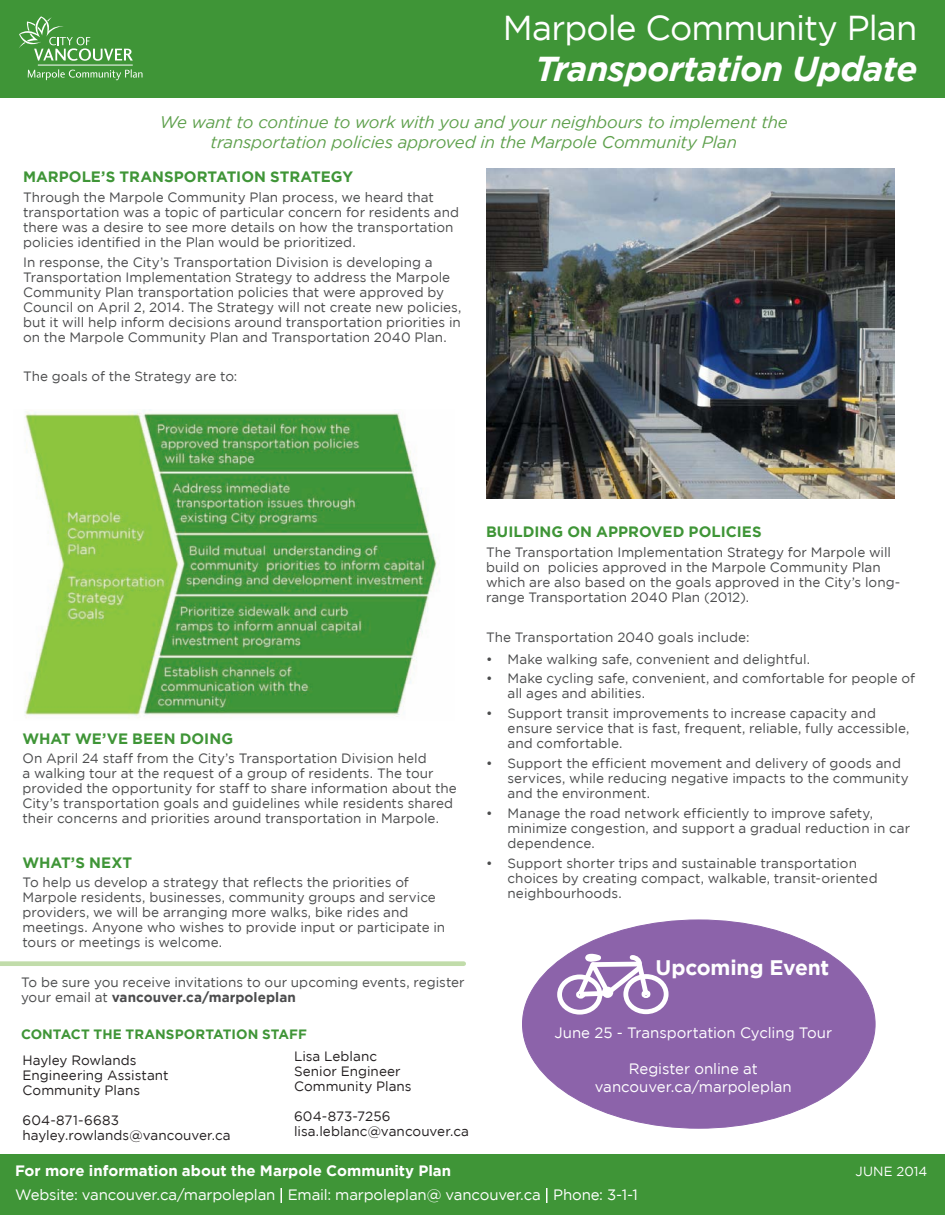
<style>
.page{position:relative;width:945px;height:1215px;background:#fff}
.page>*{position:absolute;margin:0;border:0;box-sizing:border-box;transform-origin:0 0}
.t1{font:34.5px "Gotham";letter-spacing:-.025em;color:#fff}
.t2{font:italic 700 34.5px "Gotham";letter-spacing:-.02em;color:#fff}
.body{font:700 21px "Gotham";color:#fff}
.body-2{font:italic 16.8px/20.1px "Gotham";letter-spacing:-.01em;color:#5ea04c;text-align:center}
.body-3{font:15px "Gotham";letter-spacing:-.01em;color:#fff}
.H2-B{font:700 15px "Gotham";letter-spacing:.005em;color:#3f9537}
.body-4{font:700 15px "Gotham";color:#fff}
.H2-B-2{font:13.5px/15px "Gotham";color:#4b4c4d}
.body-5{font:13.5px/15px "Gotham";color:#4b4c4d}
.small_copy{font:13.5px "Gotham";color:#231f20}
.t3{font:700 13.5px "Gotham";letter-spacing:.01em;color:#3f9537}
.H2-B-3{font:13.2px "Gotham";letter-spacing:.01em;color:#fff}
.s1{font-weight:700}
</style>
<div class="page">
<img style="left:24px;top:411px;width:416px;height:307px">
<div style="left:523px;top:920px;width:352px;height:208px;background:#8c63aa;border-radius:50%"></div>
<div style="left:0;top:1155px;width:945px;height:60px;background:#3f9537"></div>
<div style="left:0;top:0;width:945px;height:97px;background:#3f9537"></div>
<svg style="left:28px;top:69px;width:115px;height:11px"></svg>
<hr style="left:38px;top:65px;width:95px;height:1px;background:#fff">
<svg style="left:19px;top:16px;width:114px;height:45px"></svg>
<div style="left:0;top:961px;width:464px;height:5px;background:#c1dcaa"></div>
<img style="left:486px;top:168px;width:409px;height:331px">
<div style="left:557px;top:975px;width:45px;height:40px;border:5px solid #fff;border-radius:50%"></div>
<div style="left:623px;top:974px;width:46px;height:40px;border:5px solid #fff;border-radius:50%"></div>
<svg style="left:574px;top:955px;width:78px;height:45px"></svg>
<div style="left:602px;top:987px;width:11px;height:11px;border:5px solid #fff;border-radius:50%"></div>
<div style="left:585px;top:953px;width:16px;height:9px;border:5px solid #fff;border-radius:50%"></div>
<div style="left:576px;top:991px;width:9px;height:8px;border:6px solid #fff;border-radius:50%"></div>
<svg style="left:546px;top:1188px;width:2px;height:15px"></svg>
<svg style="left:280px;top:1188px;width:2px;height:15px"></svg>
<h1 class="t1" style="left:503px;top:9px;width:416px">Marpole Community Plan</h1>
<h1 class="t2" style="left:535px;top:49px;width:383px">Transportation Update</h1>
<p class="body-2" style="left:160px;top:112px;width:630px">We want to continue to work with you and your neighbours to implement the transportation policies approved in the Marpole Community Plan</p>
<p class="H2-B" style="left:23px;top:168px;width:332px">MARPOLE’S TRANSPORTATION STRATEGY</p>
<p class="body-5" style="left:23px;top:189px;width:438px">Through the Marpole Community Plan process, we heard that transportation was a topic of particular concern for residents and there was a desire to see more details on how the transportation policies identified in the Plan would be prioritized.</p>
<p class="body-5" style="left:23px;top:254px;width:440px">In response, the City’s Transportation Division is developing a Transportation Implementation Strategy to address the Marpole Community Plan transportation policies that were approved by Council on April 2, 2014. The Strategy will not create new policies, but it will help inform decisions around transportation priorities in on the Marpole Community Plan and Transportation 2040 Plan.</p>
<p class="body-5" style="left:23px;top:369px;width:216px">The goals of the Strategy are to:</p>
<p class="H2-B" style="left:22px;top:730px;width:212px">WHAT WE’VE BEEN DOING</p>
<p class="H2-B-2" style="left:22px;top:751px;width:436px">On April 24 staff from the City’s Transportation Division held<br>a walking tour at the request of a group of residents. The tour provided the opportunity for staff to share information about the City’s transportation goals and guidelines while residents shared their concerns and priorities around transportation in Marpole.</p>
<p class="H2-B" style="left:22px;top:854px;width:108px">WHAT’S NEXT</p>
<p class="body-5" style="left:22px;top:875px;width:424px">To help us develop a strategy that reflects the priorities of Marpole residents, businesses, community groups and service providers, we will be arranging more walks, bike rides and meetings. Anyone who wishes to provide input or participate in tours or meetings is welcome.</p>
<p class="body-5" style="left:21px;top:974px;width:445px">To be sure you receive invitations to our upcoming events, register your email at <span class="s1">VANCOUVER.CA/MARPOLEPLAN</span></p>
<h4 class="t3" style="left:21px;top:1026px;width:278px">CONTACT THE TRANSPORTATION STAFF</h4>
<p class="small_copy" style="left:23px;top:1052px;width:116px">Hayley Rowlands</p>
<p class="small_copy" style="left:23px;top:1067px;width:148px">Engineering Assistant</p>
<p class="small_copy" style="left:23px;top:1082px;width:119px">Community Plans</p>
<p class="small_copy" style="left:23px;top:1112px;width:98px">604-871-6683</p>
<p class="small_copy" style="left:23px;top:1127px;width:210px">hayley.rowlands@vancouver.ca</p>
<p class="small_copy" style="left:294px;top:1048px;width:85px">Lisa Leblanc</p>
<p class="small_copy" style="left:294px;top:1063px;width:108px">Senior Engineer</p>
<p class="small_copy" style="left:294px;top:1078px;width:119px">Community Plans</p>
<p class="small_copy" style="left:294px;top:1108px;width:98px">604-873-7256</p>
<p class="small_copy" style="left:294px;top:1123px;width:176px">lisa.leblanc@vancouver.ca</p>
<p class="H2-B" style="left:486px;top:523px;width:277px">BUILDING ON APPROVED POLICIES</p>
<p class="H2-B-2" style="left:486px;top:545px;width:416px">The Transportation Implementation Strategy for Marpole will build on policies approved in the Marpole Community Plan which are also based on the goals approved in the City’s long&shy;range Transportation 2040 Plan (2012).</p>
<p class="H2-B-2" style="left:486px;top:629px;width:265px">The Transportation 2040 goals include:</p>
<p class="H2-B-2" style="left:486px;top:651px;width:326px">• Make walking safe, convenient and delightful.</p>
<p class="H2-B-2" style="left:508px;top:671px;width:409px;text-indent:-22px">• Make cycling safe, convenient, and comfortable for people of all ages and abilities.</p>
<p class="H2-B-2" style="left:508px;top:706px;width:403px;text-indent:-22px">• Support transit improvements to increase capacity and ensure service that is fast, frequent, reliable, fully accessible, and comfortable.</p>
<p class="H2-B-2" style="left:508px;top:756px;width:403px;text-indent:-22px">• Support the efficient movement and delivery of goods and services, while reducing negative impacts to the community and the environment.</p>
<p class="H2-B-2" style="left:508px;top:805px;width:404px;text-indent:-22px">• Manage the road network efficiently to improve safety, minimize congestion, and support a gradual reduction in car dependence.</p>
<p class="H2-B-2" style="left:508px;top:855px;width:372px;text-indent:-22px">• Support shorter trips and sustainable transportation choices by creating compact, walkable, transit-oriented neighbourhoods.</p>
<p class="body" style="left:656px;top:955px;width:175px">UPCOMING EVENT</p>
<p class="body-3" style="left:554px;top:1024px;width:279px">June 25 - Transportation Cycling Tour</p>
<p class="body-3" style="left:629px;top:1060px;width:131px">Register online at</p>
<p class="body-3" style="left:595px;top:1078px;width:199px">vancouver.ca/marpoleplan</p>
<p class="body-4" style="left:15px;top:1162px;width:438px">FOR MORE INFORMATION ABOUT THE MARPOLE COMMUNITY PLAN</p>
<p class="body-3" style="left:15px;top:1186px;width:624px">Website: vancouver.ca/marpoleplan Email: marpoleplan@ vancouver.ca Phone: 3-1-1</p>
<p class="H2-B-3" style="left:855px;top:1164px;width:73px">JUNE 2014</p>
</div>
